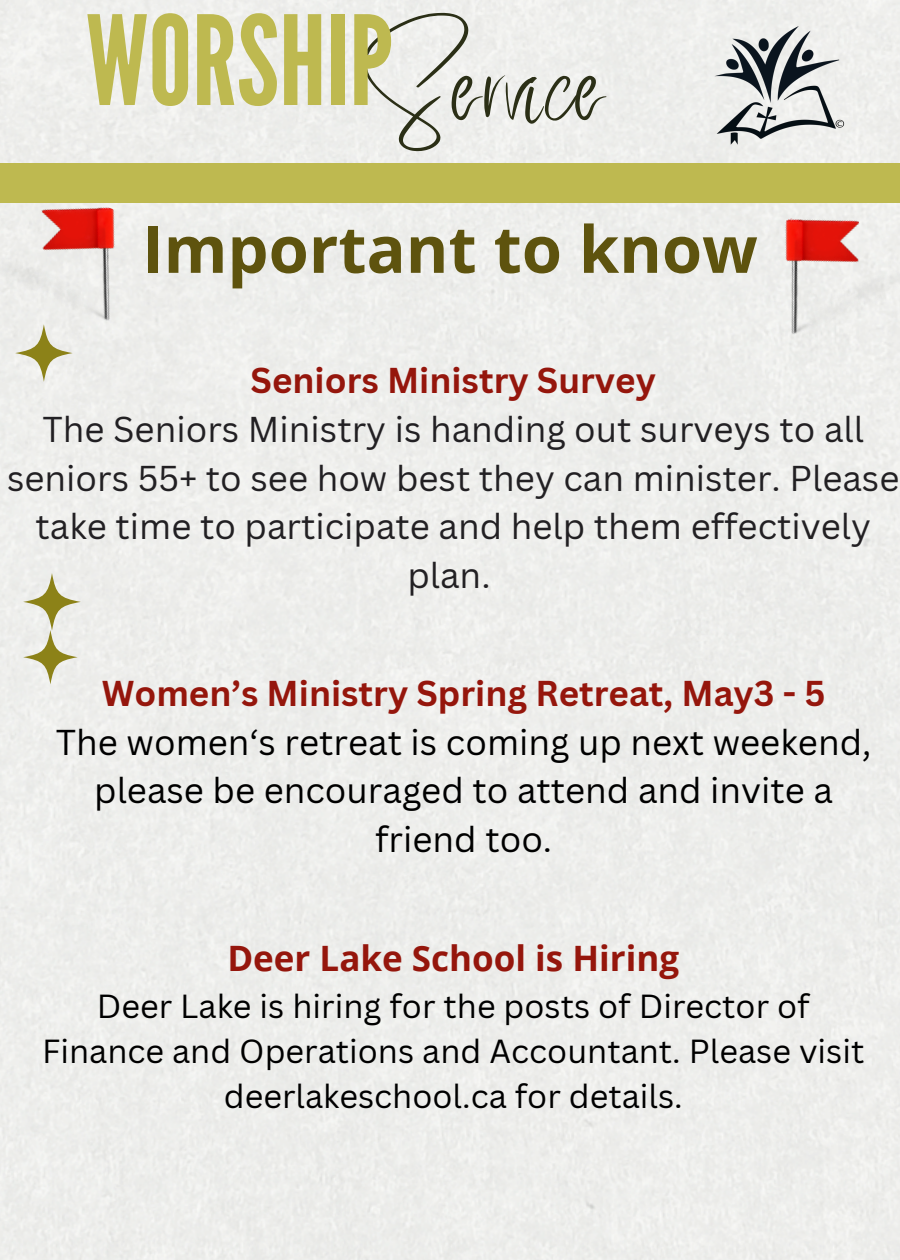
<style>
.page{position:relative;width:900px;height:1260px;background:#edeeeb}
.page>*{position:absolute;margin:0;border:0;box-sizing:border-box;transform-origin:0 0}
.t1{font:123.5px "League Gothic";color:#beb950}
.t2{font:85.5px "Better Saturday";color:#2b2f16}
.t3{font:700 65px "Open Sans";color:#5e530e}
.t4{font:35px/48.8px "Canva Sans";color:#222023;text-align:center}
.t5{font:35px/48.8px "Canva Sans";color:#000;text-align:center}
.t6{font:700 35px "Canva Sans";color:#95160c}
.t7{font:700 35px "Open Sans";color:#95160c}
.t8{font:32.5px/45px "Canva Sans";color:#000;text-align:center}
</style>
<div class="page">
<img style="left:699px;top:26px;width:153px;height:128px">
<div style="left:0;top:163px;width:900px;height:39px;background:#beb950"></div>
<svg style="left:15px;top:324px;width:58px;height:58px;fill:#ededea"></svg>
<img style="left:0;top:202px;width:152px;height:127px">
<img style="left:747px;top:202px;width:153px;height:141px">
<svg style="left:23px;top:630px;width:55px;height:54px;background:#d2d0b1"></svg>
<svg style="left:23px;top:573px;width:58px;height:58px;background:#d2d0b2"></svg>
<h3 class="t2" style="left:362px;top:71px;width:245px">Service</h3>
<p class="t1" style="left:86px;top:-10px;width:308px">WORSHIP</p>
<h2 class="t3" style="left:142px;top:203px;width:617px">Important to know</h2>
<p class="t6" style="left:251px;top:356px;width:407px">Seniors Ministry Survey</p>
<p class="t4" style="left:7px;top:404px;width:894px">The Seniors Ministry is handing out surveys to all seniors 55+ to see how best they can minister. Please take time to participate and help them effectively plan.</p>
<p class="t6" style="left:102px;top:669px;width:725px">Women’s Ministry Spring Retreat, May3 - 5</p>
<p class="t5" style="left:56px;top:717px;width:817px">The women‘s retreat is coming up next weekend, please be encouraged to attend and invite a friend too.</p>
<p class="t7" style="left:227px;top:933px;width:453px">Deer Lake School is Hiring</p>
<p class="t8" style="left:42px;top:983px;width:824px">Deer Lake is hiring for the posts of Director of<br>Finance and Operations and Accountant. Please visit deerlakeschool.ca for details.</p>
</div>
